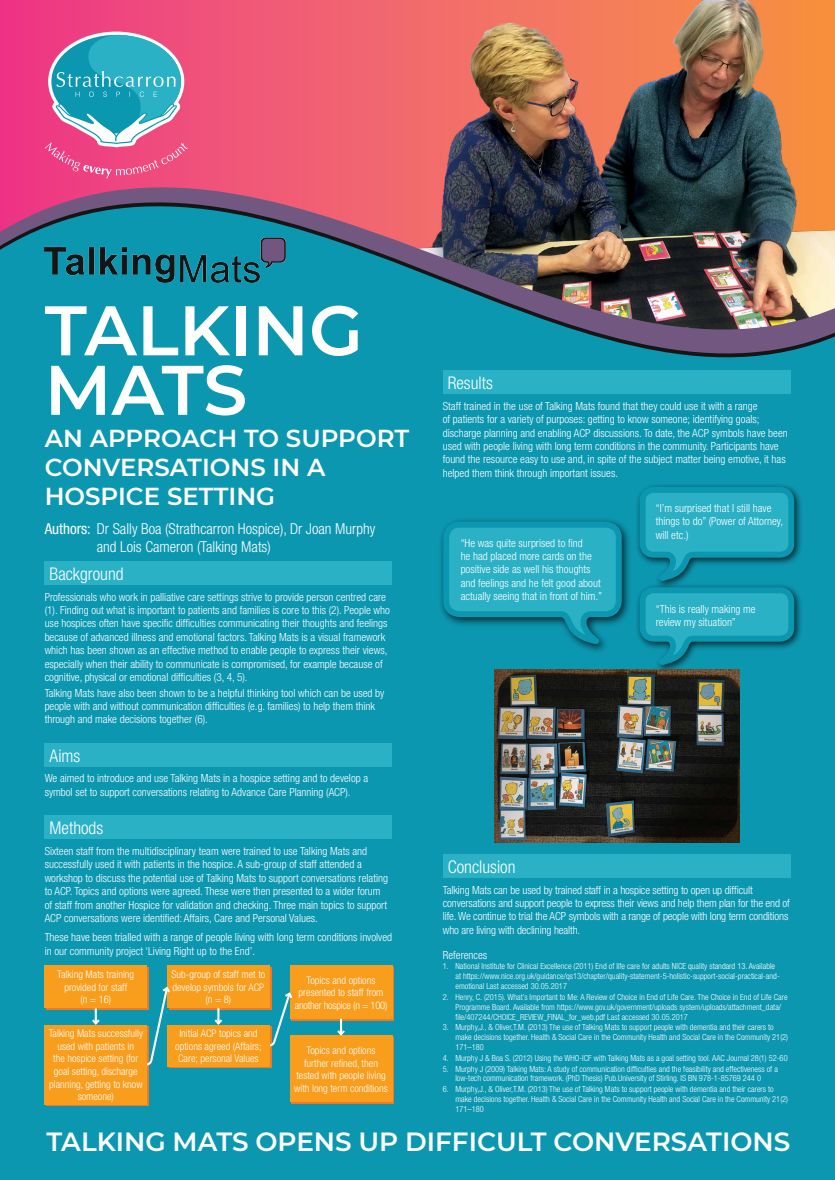
<style>
.page{position:relative;width:835px;height:1180px;background:#fff}
.page>*{position:absolute;margin:0;border:0;box-sizing:border-box;transform-origin:0 0}
.t1{font:600 70px/59.5px "Montserrat";color:#fff}
.t2{font:600 26.25px "Montserrat";color:#fff}
.t3{font:600 24.5px/29.4px "Montserrat";color:#fff}
.t4{font:300 condensed 17.5px "Helvetica Neue LT";color:#fff}
.t5{font:300 condensed 15.05px/17.5px "Helvetica Neue LT";color:#fff}
.t6{font:300 condensed 11.2px/13.4px "Helvetica Neue LT";color:#fff}
.t7{font:300 condensed 10.5px/12.6px "Helvetica Neue LT";color:#fff;text-align:center}
.t8{font:300 condensed 8.4px/9.8px "Helvetica Neue LT";color:#fff}
.s1{font-weight:400}
</style>
<div class="page">
<svg style="left:0;top:0;width:402px;height:66px;background:#ef5278"></svg>
<img style="left:402px;top:0;width:432px;height:66px">
<div style="left:0;top:447px;width:834px;height:733px;background:#0c97b1"></div>
<img style="left:0;top:66px;width:834px;height:377px">
<div style="left:45px;top:561px;width:347px;height:24px;background:#2bb1c6"></div>
<div style="left:45px;top:743px;width:347px;height:24px;background:#2bb1c6"></div>
<div style="left:45px;top:815px;width:347px;height:24px;background:#2bb1c6"></div>
<svg style="left:45px;top:28px;width:143px;height:199px;background:#8c7ea2"></svg>
<img style="left:43px;top:235px;width:245px;height:52px">
<div style="left:46px;top:967px;width:103px;height:42px;background:#f47721"></div>
<div style="left:169px;top:967px;width:102px;height:42px;background:#f99d1c"></div>
<div style="left:46px;top:1026px;width:103px;height:80px;background:linear-gradient(to right,#f99d1c,#f99d1c)"></div>
<svg style="left:294px;top:967px;width:100px;height:54px"></svg>
<svg style="left:291px;top:1037px;width:103px;height:67px"></svg>
<div style="left:169px;top:1026px;width:102px;height:42px;background:#f99d1c"></div>
<div style="left:45px;top:965px;width:102px;height:43px;background:#f99d1c"></div>
<div style="left:167px;top:965px;width:102px;height:43px;background:#f99d1c"></div>
<svg style="left:137px;top:985px;width:35px;height:81px"></svg>
<div style="left:45px;top:1025px;width:102px;height:79px;background:#f99d1c"></div>
<div style="left:290px;top:965px;width:102px;height:54px;background:#f99d1c"></div>
<div style="left:290px;top:1035px;width:102px;height:67px;background:#f99d1c"></div>
<svg style="left:90px;top:1008px;width:12px;height:17px"></svg>
<svg style="left:259px;top:990px;width:35px;height:57px"></svg>
<svg style="left:212px;top:1008px;width:12px;height:17px"></svg>
<svg style="left:335px;top:1018px;width:12px;height:18px"></svg>
<div style="left:167px;top:1025px;width:102px;height:41px;background:#f99d1c"></div>
<div style="left:442px;top:370px;width:348px;height:24px;background:#2bb1c6"></div>
<div style="left:442px;top:854px;width:348px;height:24px;background:#2bb1c6"></div>
<div style="left:635px;top:482px;width:168px;height:108px;background:#000;opacity:.75"></div>
<div style="left:438px;top:516px;width:194px;height:138px;background:#000;opacity:.75"></div>
<svg style="left:440px;top:519px;width:184px;height:128px;background:#1ea1b8"></svg>
<img style="left:494px;top:669px;width:245px;height:173px">
<div style="left:635px;top:583px;width:168px;height:91px;background:#000;opacity:.75"></div>
<svg style="left:636px;top:484px;width:161px;height:184px;background:#1a9eb5"></svg>
<h1 class="t1" style="left:45px;top:297px;width:320px">TALKING<br>MATS</h1>
<h3 class="t3" style="left:45px;top:422px;width:366px">AN APPROACH TO SUPPORT<br>CONVERSATIONS IN A<br>HOSPICE SETTING</h3>
<h3 class="t5" style="left:97px;top:520px;width:280px;text-indent:-52px"><span class="s1">Authors:</span> Dr Sally Boa (Strathcarron Hospice), Dr Joan Murphy and Lois Cameron (Talking Mats)</h3>
<h3 class="t4" style="left:50px;top:564px;width:75px">Background</h3>
<p class="t6" style="left:45px;top:590px;width:347px">Professionals who work in palliative care settings strive to provide person centred care (1). Finding out what is important to patients and families is core to this (2). People who use hospices often have specific difficulties communicating their thoughts and feelings because of advanced illness and emotional factors. Talking Mats is a visual framework which has been shown as an effective method to enable people to express their views, especially when their ability to communicate is compromised, for example because of cognitive, physical or emotional difficulties (3, 4, 5).</p>
<p class="t6" style="left:45px;top:686px;width:341px">Talking Mats have also been shown to be a helpful thinking tool which can be used by people with and without communication difficulties (e.g. families) to help them think through and make decisions together (6).</p>
<h3 class="t4" style="left:50px;top:745px;width:32px">Aims</h3>
<p class="t6" style="left:45px;top:771px;width:325px">We aimed to introduce and use Talking Mats in a hospice setting and to develop a symbol set to support conversations relating to Advance Care Planning (ACP).</p>
<h3 class="t4" style="left:50px;top:818px;width:55px">Methods</h3>
<p class="t6" style="left:45px;top:844px;width:345px">Sixteen staff from the multidisciplinary team were trained to use Talking Mats and successfully used it with patients in the hospice. A sub-group of staff attended a workshop to discuss the potential use of Talking Mats to support conversations relating to ACP. Topics and options were agreed. These were then presented to a wider forum of staff from another Hospice for validation and checking. Three main topics to support ACP conversations were identified: Affairs, Care and Personal Values.</p>
<p class="t6" style="left:45px;top:930px;width:349px">These have been trialled with a range of people living with long term conditions involved in our community project ‘Living Right up to the End’.</p>
<p class="t7" style="left:57px;top:968px;width:78px">Talking Mats training provided for staff<br>(n = 16)</p>
<p class="t7" style="left:171px;top:968px;width:95px">Sub-group of staff met to develop symbols for ACP (n = 8)</p>
<p class="t7" style="left:49px;top:1027px;width:96px">Talking Mats successfully used with patients in<br>the hospice setting (for goal setting, discharge planning, getting to know someone)</p>
<p class="t7" style="left:59px;top:970px;width:78px">Talking Mats training provided for staff<br>(n = 16)</p>
<p class="t7" style="left:173px;top:970px;width:95px">Sub-group of staff met to develop symbols for ACP (n = 8)</p>
<p class="t7" style="left:50px;top:1029px;width:96px">Talking Mats successfully used with patients in<br>the hospice setting (for goal setting, discharge planning, getting to know someone)</p>
<p class="t7" style="left:175px;top:1027px;width:88px">Initial ACP topics and options agreed (Affairs;<br>Care; personal Values</p>
<p class="t7" style="left:177px;top:1029px;width:88px">Initial ACP topics and options agreed (Affairs;<br>Care; personal Values</p>
<p class="t7" style="left:295px;top:973px;width:94px">Topics and options presented to staff from another hospice (n = 100)</p>
<p class="t7" style="left:294px;top:1044px;width:95px">Topics and options further refined, then tested with people living with long term conditions</p>
<p class="t7" style="left:297px;top:975px;width:92px">Topics and options presented to staff from another hospice (n = xx)</p>
<p class="t7" style="left:296px;top:1046px;width:95px">Topics and options further refined, then tested with people living with long term conditions</p>
<h3 class="t4" style="left:447px;top:373px;width:47px">Results</h3>
<p class="t6" style="left:442px;top:399px;width:346px">Staff trained in the use of Talking Mats found that they could use it with a range<br>of patients for a variety of purposes: getting to know someone; identifying goals; discharge planning and enabling ACP discussions. To date, the ACP symbols have been used with people living with long term conditions in the community. Participants have found the resource easy to use and, in spite of the subject matter being emotive, it has helped them think through important issues.</p>
<p class="t6" style="left:460px;top:536px;width:143px">“He was quite surprised to find<br>he had placed more cards on the positive side as well his thoughts and feelings and he felt good about actually seeing that in front of him.”</p>
<p class="t6" style="left:655px;top:501px;width:129px">“I’m surprised that I still have things to do” (Power of Attorney, will etc.)</p>
<p class="t6" style="left:655px;top:602px;width:101px">“This is really making me review my situation”</p>
<h3 class="t4" style="left:447px;top:857px;width:69px">Conclusion</h3>
<p class="t6" style="left:442px;top:883px;width:348px">Talking Mats can be used by trained staff in a hospice setting to open up difficult conversations and support people to express their views and help them plan for the end of life. We continue to trial the ACP symbols with a range of people with long term conditions who are living with declining health.</p>
<p class="t6" style="left:442px;top:948px;width:46px">References</p>
<p class="t8" style="left:455px;top:961px;width:326px;text-indent:-13px">1. National Institute for Clinical Excellence (2011) End of life care for adults NICE quality standard 13. Available at https://www.nice.org.uk/guidance/qs13/chapter/quality-statement-5-holistic-support-social-practical-and&shy;emotional Last accessed 30.05.2017</p>
<p class="t8" style="left:455px;top:992px;width:334px;text-indent:-13px">2. Henry, C. (2015). What’s Important to Me: A Review of Choice in End of Life Care. The Choice in End of Life Care<br>Programme Board. Available from https://www.gov.uk/government/uploads system/uploads/attachment_data/ file/407244/CHOICE_REVIEW_FINAL_for_web.pdf Last accessed 30.05.2017</p>
<p class="t8" style="left:455px;top:1022px;width:334px;text-indent:-13px">3. Murphy,J., &amp; Oliver,T.M. (2013) The use of Talking Mats to support people with dementia and their carers to make decisions together. Health &amp; Social Care in the Community Health and Social Care in the Community 21(2)<br>171–180</p>
<p class="t8" style="left:442px;top:1053px;width:346px">4. Murphy J &amp; Boa S. (2012) Using the WHO-ICF with Talking Mats as a goal setting tool. AAC Journal 28(1) 52-60</p>
<p class="t8" style="left:442px;top:1063px;width:336px;text-align:center">5. Murphy J (2009) Talking Mats: A study of communication difficulties and the feasibility and effectiveness of a low-tech communication framework. (PhD Thesis) Pub.University of Stirling. IS BN 978-1-85769 244 0</p>
<p class="t8" style="left:455px;top:1084px;width:334px;text-indent:-13px">6. Murphy,J., &amp; Oliver,T.M. (2013) The use of Talking Mats to support people with dementia and their carers to make decisions together. Health &amp; Social Care in the Community Health and Social Care in the Community 21(2)<br>171–180</p>
<h2 class="t2" style="left:46px;top:1123px;width:745px">TALKING MATS OPENS UP DIFFICULT CONVERSATIONS</h2>
</div>
